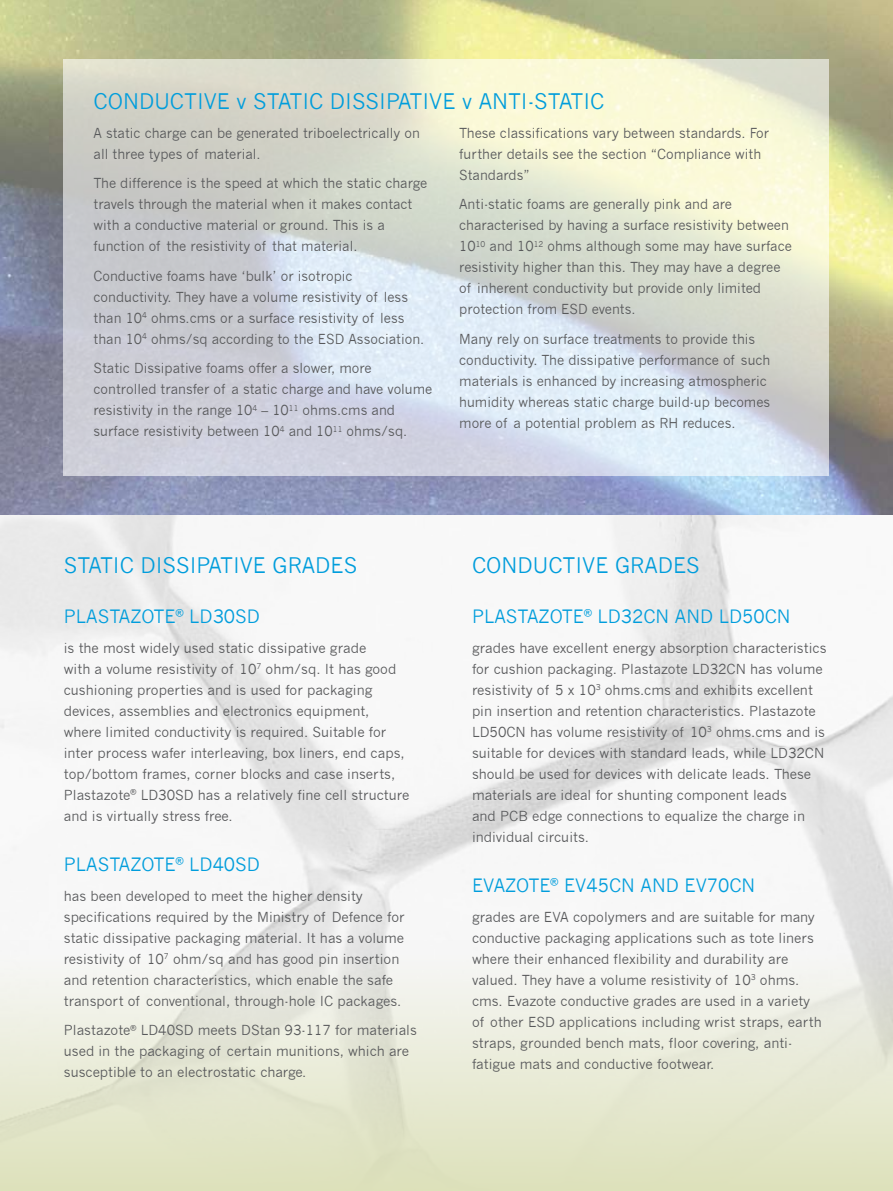
<style>
.page{position:relative;width:893px;height:1191px;background:#fff}
.page>*{position:absolute;margin:0;border:0;box-sizing:border-box;transform-origin:0 0}
.t1{font:21px "News Gothic";color:#009ddc}
.t2{font:18px "News Gothic";color:#009ddc}
.t3{font:13.5px/21px "News Gothic";color:#58595b}
</style>
<div class="page">
<img style="left:0;top:514px;width:893px;height:426px">
<div style="left:0;top:940px;width:893px;height:251px;background:linear-gradient(to bottom,#f3f3f4,#dde1ba)"></div>
<img style="left:0;top:0;width:893px;height:514px">
<svg style="left:64px;top:60px;width:765px;height:416px;background:#daded8"></svg>
<h1 class="t1" style="left:94px;top:89px;width:89px">Conductive</h1>
<h1 class="t1" style="left:237px;top:89px;width:43px">v Static</h1>
<h1 class="t1" style="left:330px;top:89px;width:27px">Dissipative</h1>
<h1 class="t1" style="left:462px;top:89px;width:85px">v Anti -static</h1>
<p class="t3" style="left:94px;top:122px;width:328px">A static charge can be generated triboelectrically on all three types of material.</p>
<p class="t3" style="left:94px;top:173px;width:335px">The difference is the speed at which the static charge travels through the material when it makes contact with a conductive material or ground. This is a function of the resistivity of that material.</p>
<p class="t3" style="left:94px;top:265px;width:332px">Conductive foams have ‘bulk’ or isotropic conductivity. They have a volume resistivity of less than 10<sup>4</sup> ohms.cms or a surface resistivity of less than 10<sup>4</sup> ohms/sq according to the ESD Association.</p>
<p class="t3" style="left:94px;top:358px;width:340px">Static Dissipative foams offer a slower, more controlled transfer of a static charge and have volume resistivity in the range 10<sup>4</sup> – 10<sup>11</sup> ohms.cms and surface resistivity between 10<sup>4</sup> and 10<sup>11</sup> ohms/sq.</p>
<p class="t3" style="left:459px;top:122px;width:311px">These classifications vary between standards. For further details see the section “Compliance with<br>Standards”</p>
<p class="t3" style="left:459px;top:194px;width:334px">Anti-static foams are generally pink and are characterised by having a surface resistivity between 10<sup>10</sup> and 10<sup>12</sup> ohms although some may have surface resistivity higher than this. They may have a degree of inherent conductivity but provide only limited protection from ESD events.</p>
<p class="t3" style="left:459px;top:328px;width:313px">Many rely on surface treatments to provide this conductivity. The dissipative performance of such materials is enhanced by increasing atmospheric humidity whereas static charge build-up becomes more of a potential problem as RH reduces.</p>
<h1 class="t1" style="left:64px;top:553px;width:26px">Static</h1>
<h1 class="t1" style="left:141px;top:553px;width:27px">Dissipative</h1>
<h1 class="t1" style="left:273px;top:553px;width:44px">Grades</h1>
<h2 class="t2" style="left:64px;top:606px;width:35px">Plastaz</h2>
<h2 class="t2" style="left:141px;top:606px;width:120px">ote<sup>®</sup> LD30SD</h2>
<p class="t3" style="left:64px;top:637px;width:347px">is the most widely used static dissipative grade<br>with a volume resistivity of 10<sup>7</sup> ohm/sq. It has good cushioning properties and is used for packaging devices, assemblies and electronics equipment, where limited conductivity is required. Suitable for inter process wafer interleaving, box liners, end caps, top/bottom frames, corner blocks and case inserts, Plastazote<sup>®</sup> LD30SD has a relatively fine cell structure and is virtually stress free.</p>
<h2 class="t2" style="left:64px;top:854px;width:35px">Plastaz</h2>
<h2 class="t2" style="left:141px;top:854px;width:120px">ote<sup>®</sup> LD40SD</h2>
<p class="t3" style="left:64px;top:885px;width:342px">has been developed to meet the higher density specifications required by the Ministry of Defence for static dissipative packaging material. It has a volume resistivity of 10<sup>7</sup> ohm/sq and has good pin insertion and retention characteristics, which enable the safe transport of conventional, through-hole IC packages.</p>
<p class="t3" style="left:64px;top:1020px;width:355px">Plastazote<sup>®</sup> LD40SD meets DStan 93-117 for materials used in the packaging of certain munitions, which are susceptible to an electrostatic charge.</p>
<h1 class="t1" style="left:472px;top:553px;width:89px">Conductive</h1>
<h1 class="t1" style="left:615px;top:553px;width:44px">Grades</h1>
<h2 class="t2" style="left:472px;top:606px;width:35px">Plastaz</h2>
<h2 class="t2" style="left:550px;top:606px;width:139px">ote<sup>®</sup> LD32CN and</h2>
<h2 class="t2" style="left:719px;top:606px;width:73px">LD50CN</h2>
<p class="t3" style="left:472px;top:637px;width:356px">grades have excellent energy absorption characteristics for cushion packaging. Plastazote LD32CN has volume resistivity of 5 x 10<sup>3</sup> ohms.cms and exhibits excellent pin insertion and retention characteristics. Plastazote LD50CN has volume resistivity of 10<sup>3</sup> ohms.cms and is suitable for devices with standard leads, while LD32CN should be used for devices with delicate leads. These materials are ideal for shunting component leads<br>and PCB edge connections to equalize the charge in individual circuits.</p>
<h2 class="t2" style="left:472px;top:875px;width:182px">Evazote<sup>®</sup> EV45CN and</h2>
<h2 class="t2" style="left:684px;top:875px;width:72px">EV70CN</h2>
<p class="t3" style="left:472px;top:906px;width:351px">grades are EVA copolymers and are suitable for many conductive packaging applications such as tote liners where their enhanced flexibility and durability are valued. They have a volume resistivity of 10<sup>3</sup> ohms. cms. Evazote conductive grades are used in a variety of other ESD applications including wrist straps, earth straps, grounded bench mats, floor covering, anti&shy;fatigue mats and conductive footwear.</p>
</div>
